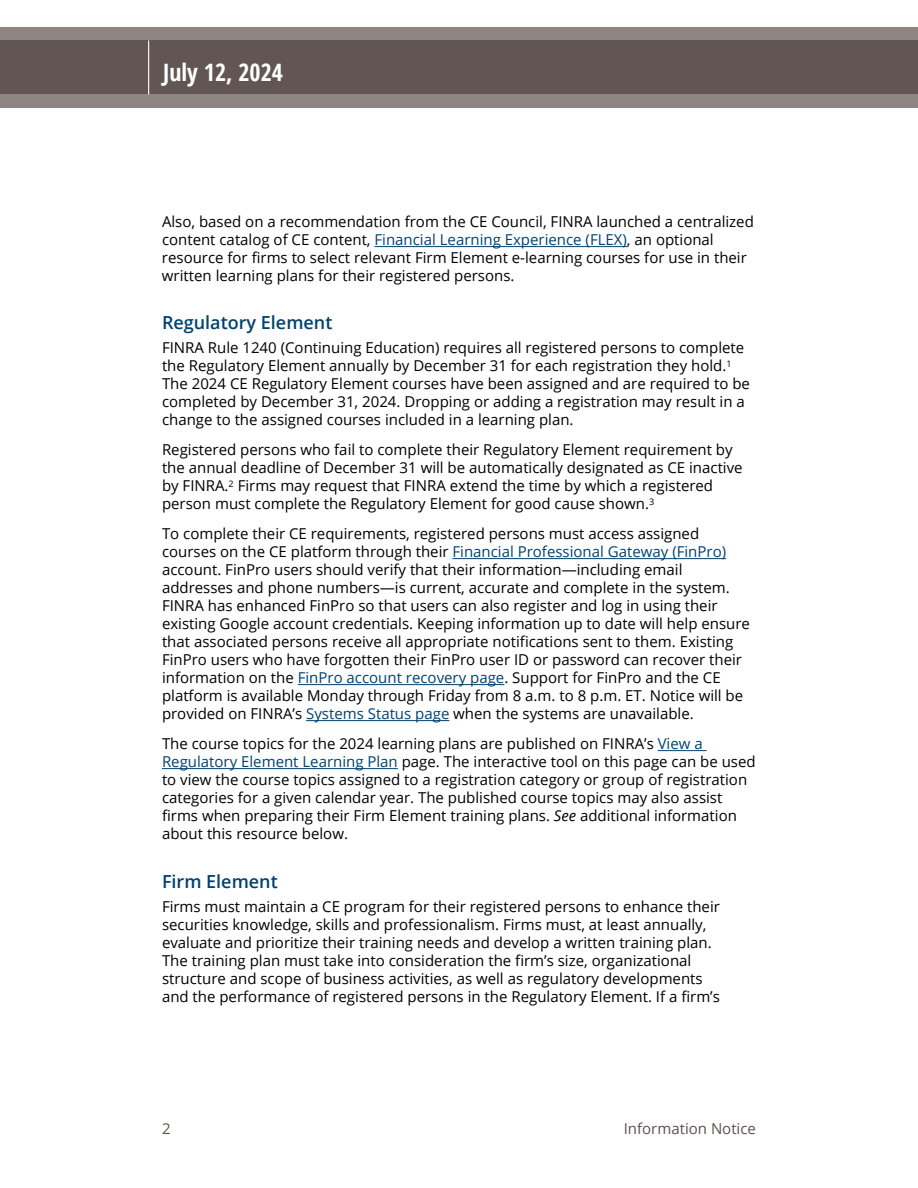
<style>
.page{position:relative;width:918px;height:1188px;background:#fff}
.page>*{position:absolute;margin:0;border:0;box-sizing:border-box;transform-origin:0 0}
.t1{font:700 condensed 24px "Open Sans";color:#fff}
.t2{font:600 18px "Open Sans";color:#004270}
.t3{font:15px/18px "Open Sans";color:#000}
.t4{font:15px "Open Sans";color:#5e514e}
.s1{color:#004270}
.s2{font-style:italic}
</style>
<div class="page">
<hr style="left:375px;top:246px;width:252px;height:1px;background:#004270">
<hr style="left:453px;top:558px;width:273px;height:1px;background:#004270">
<hr style="left:298px;top:684px;width:206px;height:1px;background:#004270">
<hr style="left:306px;top:720px;width:143px;height:1px;background:#004270">
<hr style="left:658px;top:750px;width:49px;height:1px;background:#004270">
<hr style="left:162px;top:768px;width:236px;height:1px;background:#004270">
<svg style="left:0;top:27px;width:918px;height:81px;background:#706563"></svg>
<hr style="left:148px;top:40px;width:1px;height:54px;background:#fff">
<h1 class="t1" style="left:163px;top:55px;width:121px">July 12, 2024</h1>
<p class="t3" style="left:162px;top:213px;width:593px">Also, based on a recommendation from the CE Council, FINRA launched a centralized content catalog of CE content, <span class="s1">Financial Learning Experience (FLEX)</span>, an optional resource for firms to select relevant Firm Element e-learning courses for use in their written learning plans for their registered persons.</p>
<p class="t2" style="left:162px;top:311px;width:172px">Regulatory Element</p>
<p class="t3" style="left:162px;top:339px;width:589px">FINRA Rule 1240 (Continuing Education) requires all registered persons to complete the Regulatory Element annually by December 31 for each registration they hold.<sup>1<br></sup>The 2024 CE Regulatory Element courses have been assigned and are required to be completed by December 31, 2024. Dropping or adding a registration may result in a change to the assigned courses included in a learning plan.</p>
<p class="t3" style="left:162px;top:441px;width:582px">Registered persons who fail to complete their Regulatory Element requirement by the annual deadline of December 31 will be automatically designated as CE inactive by FINRA.<sup>2</sup> Firms may request that FINRA extend the time by which a registered person must complete the Regulatory Element for good cause shown.<sup>3</sup></p>
<p class="t3" style="left:162px;top:525px;width:589px">To complete their CE requirements, registered persons must access assigned courses on the CE platform through their <span class="s1">Financial Professional Gateway (FinPro) </span>account. FinPro users should verify that their information—including email addresses and phone numbers—is current, accurate and complete in the system.<br>FINRA has enhanced FinPro so that users can also register and log in using their existing Google account credentials. Keeping information up to date will help ensure that associated persons receive all appropriate notifications sent to them. Existing FinPro users who have forgotten their FinPro user ID or password can recover their information on the <span class="s1">FinPro account recovery page</span>. Support for FinPro and the CE platform is available Monday through Friday from 8 a.m. to 8 p.m. ET. Notice will be provided on FINRA’s <span class="s1">Systems Status page</span> when the systems are unavailable.</p>
<p class="t3" style="left:162px;top:735px;width:595px">The course topics for the 2024 learning plans are published on FINRA’s <span class="s1">View a Regulatory Element Learning Plan</span> page. The interactive tool on this page can be used to view the course topics assigned to a registration category or group of registration categories for a given calendar year. The published course topics may also assist firms when preparing their Firm Element training plans. <span class="s2">See</span> additional information about this resource below.</p>
<p class="t2" style="left:162px;top:869px;width:117px">Firm Element</p>
<p class="t3" style="left:162px;top:897px;width:559px">Firms must maintain a CE program for their registered persons to enhance their securities knowledge, skills and professionalism. Firms must, at least annually, evaluate and prioritize their training needs and develop a written training plan.<br>The training plan must take into consideration the firm’s size, organizational structure and scope of business activities, as well as regulatory developments and the performance of registered persons in the Regulatory Element. If a firm’s</p>
<p class="t4" style="left:162px;top:1119px;width:10px">2</p>
<p class="t4" style="left:624px;top:1119px;width:134px">Information Notice</p>
</div>
